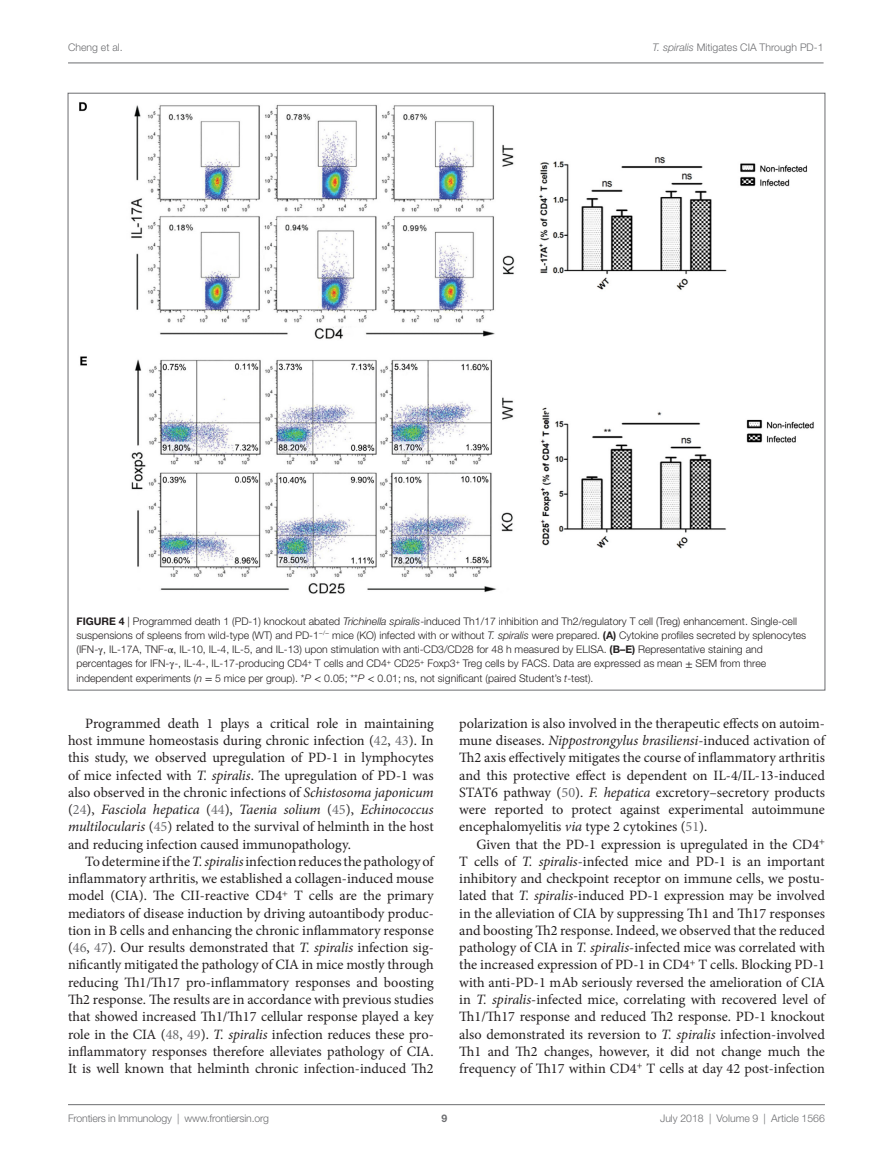
<style>
.page{position:relative;width:893px;height:1170px;background:#fff}
.page>*{position:absolute;margin:0;border:0;box-sizing:border-box;transform-origin:0 0}
.t1{font:14.25px/17.2px "Minion Pro";color:#231f20;text-align:justify}
.t2{font:300 10.5px/14.2px "Helvetica Neue LT Std";color:#231f20}
.t3{font:300 10.5px "Helvetica Neue LT Std";color:#6c6d70}
.t4{font:700 10.5px "Helvetica Neue LT Std";color:#6c6d70}
.s1{font-style:italic}
.s2{font-weight:700}
.s3{font-family:"STIX General";font-weight:400}
.s4{color:#6c6d70}
</style>
<div class="page">
<img style="left:79px;top:102px;width:735px;height:492px">
<hr style="left:68px;top:1104px;width:757px;height:1px;background:#6c6d70">
<hr style="left:68px;top:63px;width:755px;height:1px;background:#6c6d70">
<p class="t3" style="left:68px;top:41px;width:56px">Cheng et al.</p>
<p class="t3" style="left:653px;top:41px;width:172px"><span class="s1">T. spiralis</span> Mitigates CIA Through PD-1</p>
<p class="t2" style="left:76px;top:613px;width:731px"><span class="s2">FIG URE 4</span> | Programmed death 1 (PD-1) knockout abated <span class="s1">Trichinella spiralis</span>-induced Th1/17 inhibition and Th2/regulatory T cell (Treg) enhancement. Single-cell suspensions of spleens from wild-type (WT) and PD-1<sup>−</sup><sup>/</sup><sup>−</sup> mice (KO) infected with or without <span class="s1">T. spiralis</span> were prepared. <span class="s2">(A)</span> Cytokine profiles secreted by splenocytes (IFN-<span class="s3">γ</span>, IL-17A, TNF-<span class="s3">α</span>, IL-10, IL-4, IL-5, and IL-13) upon stimulation with anti-CD3/CD28 for 48 h measured by ELISA. <span class="s2">(B–E)</span> Representative staining and percentages for IFN-<span class="s3">γ</span>-, IL-4-, IL-17-producing CD4<sup>+</sup> T cells and CD4<sup>+</sup> CD25<sup>+</sup> Foxp3<sup>+</sup> Treg cells by FACS. Data are expressed as mean <span class="s3">±</span> SEM from three independent experiments (<span class="s1">n</span> <span class="s3">=</span> 5 mice per group). *<span class="s1">P</span> <span class="s3">&lt;</span> 0.05; **<span class="s1">P</span> <span class="s3">&lt;</span> 0.01; ns, not significant (paired Student’s <span class="s1">t</span>-test).</p>
<p class="t1" style="left:68px;top:714px;width:367px;text-indent:17px">Programmed death 1 plays a critical role in maintaining host immune homeostasis during chronic infection (<span class="s4">42</span>, <span class="s4">43</span>). In this study, we observed upregulation of PD-1 in lymphocytes of mice infected with <span class="s1">T. spiralis</span>. The upregulation of PD-1 was also observed in the chronic infections of <span class="s1">Schistosoma japonicum </span>(<span class="s4">24</span>), <span class="s1">Fasciola hepatica</span> (<span class="s4">44</span>), <span class="s1">Taenia solium</span> (<span class="s4">45</span>), <span class="s1">Echinococcus multilocularis</span> (<span class="s4">45</span>) related to the survival of helminth in the host and reducing infection caused immunopathology.</p>
<p class="t1" style="left:68px;top:852px;width:367px;text-indent:17px">To determine if the <span class="s1">T. spiralis</span> infection reduces the pathology of inflammatory arthritis, we established a collagen-induced mouse model (CIA). The CII-reactive CD4<sup>+</sup> T cells are the primary mediators of disease induction by driving autoantibody produc&shy;tion in B cells and enhancing the chronic inflammatory response (<span class="s4">46</span>, <span class="s4">47</span>). Our results demonstrated that <span class="s1">T. spiralis</span> infection sig&shy;nificantly mitigated the pathology of CIA in mice mostly through reducing Th1/Th17 pro-inflammatory responses and boosting Th2 response. The results are in accordance with previous studies that showed increased Th1/Th17 cellular response played a key role in the CIA (<span class="s4">48</span>, <span class="s4">49</span>). <span class="s1">T. spiralis</span> infection reduces these pro&shy;inflammatory responses therefore alleviates pathology of CIA.<br>It is well known that helminth chronic infection-induced Th2</p>
<p class="t1" style="left:459px;top:714px;width:367px">polarization is also involved in the therapeutic effects on autoim&shy;mune diseases. <span class="s1">Nippostrongylus brasiliensi</span>-induced activation of Th2 axis effectively mitigates the course of inflammatory arthritis and this protective effect is dependent on IL-4/IL-13-induced STAT6 pathway (<span class="s4">50</span>). <span class="s1">F. hepatica</span> excretory–secretory products were reported to protect against experimental autoimmune encephalomyelitis <span class="s1">via</span> type 2 cytokines (<span class="s4">51</span>).</p>
<p class="t1" style="left:459px;top:835px;width:367px;text-indent:17px">Given that the PD-1 expression is upregulated in the CD4<sup>+ </sup>T cells of <span class="s1">T. spiralis</span>-infected mice and PD-1 is an important inhibitory and checkpoint receptor on immune cells, we postu&shy;lated that <span class="s1">T. spiralis</span>-induced PD-1 expression may be involved in the alleviation of CIA by suppressing Th1 and Th17 responses and boosting Th2 response. Indeed, we observed that the reduced pathology of CIA in <span class="s1">T. spiralis</span>-infected mice was correlated with the increased expression of PD-1 in CD4<sup>+</sup> T cells. Blocking PD-1 with anti-PD-1 mAb seriously reversed the amelioration of CIA in <span class="s1">T. spiralis</span>-infected mice, correlating with recovered level of Th1/Th17 response and reduced Th2 response. PD-1 knockout also demonstrated its reversion to <span class="s1">T. spiralis</span> infection-involved Th1 and Th2 changes, however, it did not change much the frequency of Th17 within CD4<sup>+</sup> T cells at day 42 post-infection</p>
<p class="t3" style="left:68px;top:1111px;width:203px">Frontiers in Immunology | www.frontiersin.org</p>
<p class="t3" style="left:660px;top:1111px;width:166px">July 2018 | Volume 9 | Article 1566</p>
<p class="t4" style="left:441px;top:1111px;width:7px">9</p>
</div>
